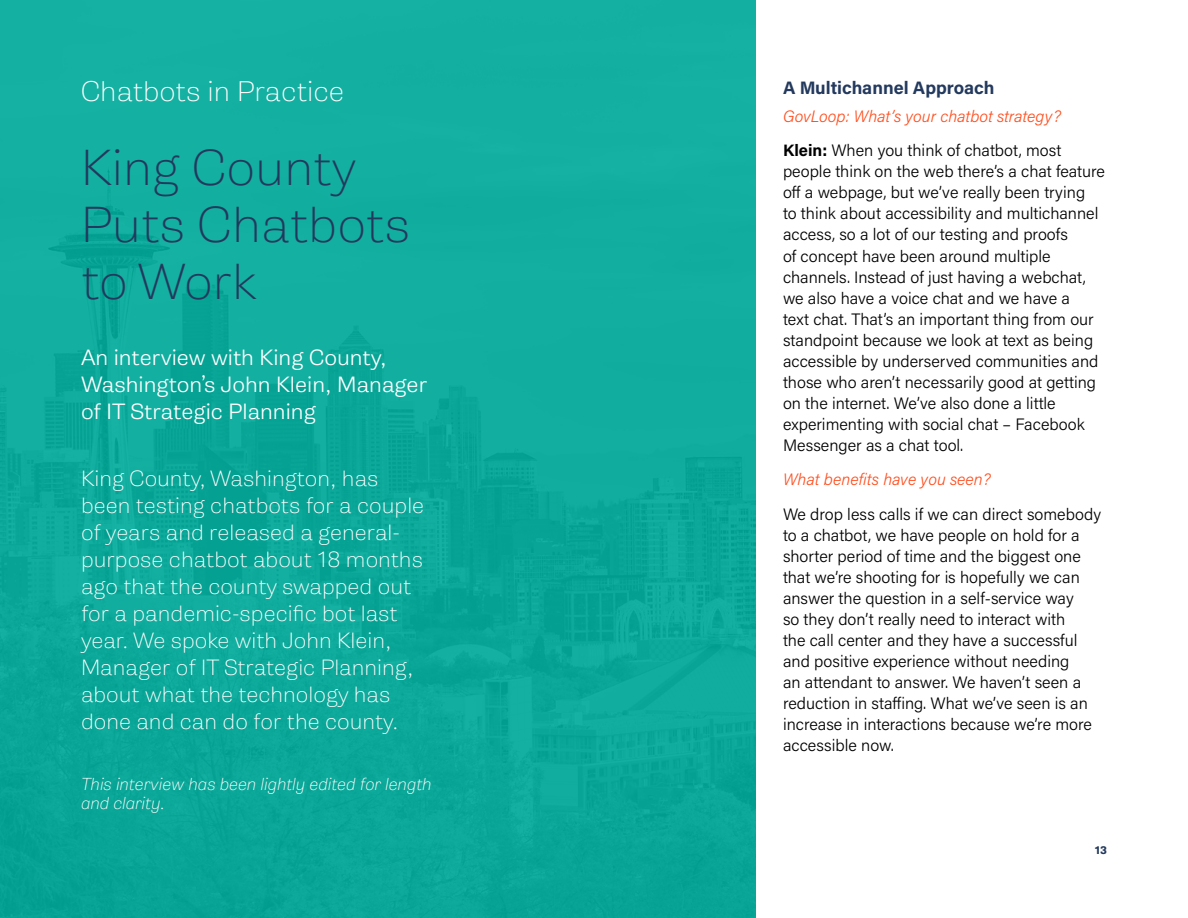
<style>
.page{position:relative;width:1188px;height:918px;background:#fff}
.page>*{position:absolute;margin:0;border:0;box-sizing:border-box;transform-origin:0 0}
.t1{font:100 48px/57px "Gira Sans";color:#23395d}
.t2{font:100 27px "Gira Sans";color:#fff}
.t3{font:100 21px/27px "Gira Sans";color:#fff}
.t4{font:300 21px/27px "Gira Sans";color:#fff}
.t5{font:700 18px "Acumin Pro";color:#23395d}
.t6{font:300 16.5px/21px "Acumin Pro";color:#000}
.t7{font:italic 300 16.5px/34.5px "Acumin Pro";color:#ff4f1f}
.t8{font:italic 100 16.5px/19.8px "Gira Sans";color:#fff}
.t9{font:700 10.5px "Gira Sans";color:#23395d}
.s1{font-weight:700;font-style:normal;color:#000}
.s2{font-style:normal;color:#000}
</style>
<div class="page">
<div style="left:0;top:0;width:756px;height:918px;background:#10ac9e"></div>
<h2 class="t2" style="left:81px;top:74px;width:265px">Chatbots in Practice</h2>
<h1 class="t1" style="left:81px;top:139px;width:331px">King County<br>Puts Chatbots to Work</h1>
<p class="t4" style="left:81px;top:344px;width:348px">An interview with King County,<br>Washington’s John Klein, Manager of IT Strategic Planning</p>
<p class="t3" style="left:81px;top:465px;width:345px">King County, Washington, has been testing chatbots for a couple of years and released a general&shy;purpose chatbot about 18 months ago that the county swapped out for a pandemic-specific bot last year. We spoke with John Klein,<br>Manager of IT Strategic Planning, about what the technology has done and can do for the county.</p>
<p class="t8" style="left:81px;top:774px;width:352px">This interview has been lightly edited for length and clarity.</p>
<p class="t5" style="left:783px;top:75px;width:213px">A Multichannel Approach</p>
<p class="t7" style="left:783px;top:98px;width:280px">GovLoop: What’s your chatbot strategy?<br><span class="s1">Klein:</span> <span class="s2">When you think of chatbot, most</span></p>
<p class="t6" style="left:783px;top:161px;width:323px">people think on the web there’s a chat feature off a webpage, but we’ve really been trying<br>to think about accessibility and multichannel access, so a lot of our testing and proofs<br>of concept have been around multiple channels. Instead of just having a webchat, we also have a voice chat and we have a<br>text chat. That’s an important thing from our standpoint because we look at text as being accessible by underserved communities and those who aren’t necessarily good at getting on the internet. We’ve also done a little experimenting with social chat – Facebook Messenger as a chat tool.</p>
<p class="t7" style="left:783px;top:461px;width:209px">What benefits have you seen?</p>
<p class="t6" style="left:783px;top:503px;width:320px">We drop less calls if we can direct somebody to a chatbot, we have people on hold for a shorter period of time and the biggest one that we’re shooting for is hopefully we can answer the question in a self-service way<br>so they don’t really need to interact with<br>the call center and they have a successful and positive experience without needing<br>an attendant to answer. We haven’t seen a reduction in staffing. What we’ve seen is an increase in interactions because we’re more accessible now.</p>
<p class="t9" style="left:1095px;top:843px;width:14px">13</p>
</div>
